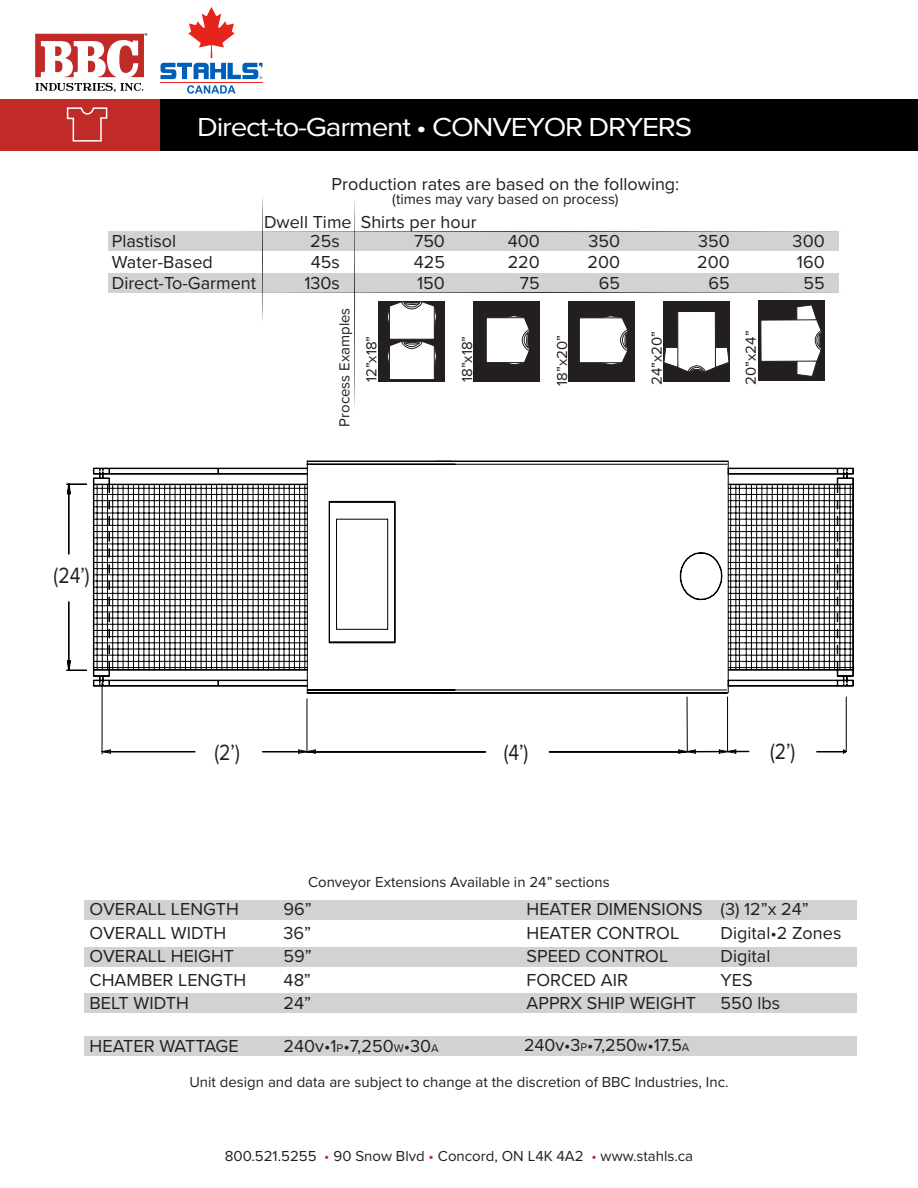
<style>
.page{position:relative;width:918px;height:1188px;background:#fff}
.page>*{position:absolute;margin:0;border:0;box-sizing:border-box;transform-origin:0 0}
.t1{font:27px "Proxima Nova";letter-spacing:-.04em;color:#fff;scale:1.1 1}
.t2{font:22.95px "Proxima Nova";color:#231f20;scale:.84 1}
.t3{font:18px/23.5px "Proxima Nova";color:#231f20}
.t4{font:15px "Proxima Nova";color:#231f20}
.s1{font-size:11.55px}
.s2{color:#c02b27}
</style>
<div class="page">
<svg style="left:101px;top:694px;width:746px;height:61px"></svg>
<svg style="left:93px;top:460px;width:761px;height:234px"></svg>
<svg style="left:328px;top:501px;width:68px;height:143px"></svg>
<div style="left:336px;top:519px;width:52px;height:111px;border:1px solid #000"></div>
<svg style="left:66px;top:601px;width:21px;height:70px"></svg>
<svg style="left:66px;top:483px;width:21px;height:72px"></svg>
<div style="left:84px;top:900px;width:772px;height:19px;background:#d1d2d4"></div>
<div style="left:84px;top:947px;width:772px;height:19px;background:#d1d2d4"></div>
<div style="left:84px;top:993px;width:772px;height:19px;background:#d1d2d4"></div>
<div style="left:84px;top:1036px;width:772px;height:19px;background:#d1d2d4"></div>
<div style="left:0;top:99px;width:918px;height:52px;background:#c02b27"></div>
<div style="left:160px;top:99px;width:758px;height:52px;background:#000"></div>
<svg style="left:66px;top:107px;width:42px;height:35px"></svg>
<svg style="left:35px;top:83px;width:108px;height:9px"></svg>
<svg style="left:35px;top:33px;width:112px;height:44px"></svg>
<div style="left:108px;top:232px;width:731px;height:19px;background:#d1d2d4"></div>
<div style="left:108px;top:274px;width:731px;height:19px;background:#d1d2d4"></div>
<svg style="left:243px;top:196px;width:596px;height:213px"></svg>
<svg style="left:187px;top:85px;width:49px;height:9px"></svg>
<svg style="left:160px;top:7px;width:103px;height:72px"></svg>
<hr style="left:160px;top:82px;width:103px;height:1px;background:#e72419">
<h1 class="t1" style="left:197px;top:107px;width:452px">Direct-to-Garment • CONVEYOR DRYERS</h1>
<p class="t3" style="left:332px;top:171px;width:349px">Production rates are based on the following:</p>
<p class="t4" style="left:392px;top:188px;width:228px">(times may vary based on process)</p>
<p class="t3" style="left:264px;top:210px;width:214px">Dwell Time Shirts per hour</p>
<p class="t3" style="left:112px;top:228px;width:66px">Plastisol</p>
<p class="t3" style="left:414px;top:228px;width:32px">750</p>
<p class="t3" style="left:508px;top:228px;width:34px">400</p>
<p class="t3" style="left:589px;top:228px;width:33px">350</p>
<p class="t3" style="left:698px;top:228px;width:33px">350</p>
<p class="t3" style="left:793px;top:228px;width:34px">300</p>
<p class="t3" style="left:112px;top:249px;width:103px">Water-Based</p>
<p class="t3" style="left:414px;top:249px;width:33px">425</p>
<p class="t3" style="left:508px;top:249px;width:34px">220</p>
<p class="t3" style="left:588px;top:249px;width:34px">200</p>
<p class="t3" style="left:697px;top:249px;width:34px">200</p>
<p class="t3" style="left:797px;top:249px;width:29px">160</p>
<p class="t3" style="left:112px;top:270px;width:146px">Direct-To-Garment</p>
<p class="t3" style="left:417px;top:270px;width:29px">150</p>
<p class="t3" style="left:520px;top:270px;width:21px">75</p>
<p class="t3" style="left:599px;top:270px;width:23px">65</p>
<p class="t3" style="left:708px;top:270px;width:23px">65</p>
<p class="t3" style="left:803px;top:270px;width:23px">55</p>
<p class="t3" style="left:304px;top:230px;width:37px;line-height:21px;text-align:center">25s<br>45s<br>130s</p>
<p class="t2" style="left:54px;top:558px;width:44px">(24’)</p>
<p class="t4" style="left:333px;top:427px;width:121px;rotate:-90deg">Process Examples</p>
<p class="t4" style="left:360px;top:382px;width:48px;rotate:-90deg">12”x18”</p>
<p class="t4" style="left:456px;top:382px;width:48px;rotate:-90deg">18”x18”</p>
<p class="t4" style="left:551px;top:386px;width:52px;rotate:-90deg">18”x20”</p>
<p class="t4" style="left:646px;top:385px;width:56px;rotate:-90deg">24”x20”</p>
<p class="t4" style="left:740px;top:385px;width:56px;rotate:-90deg">20”x24”</p>
<p class="t2" style="left:215px;top:735px;width:32px">(2’)</p>
<p class="t2" style="left:504px;top:735px;width:31px">(4’)</p>
<p class="t2" style="left:770px;top:734px;width:32px">(2’)</p>
<p class="t4" style="left:308px;top:870px;width:303px">Conveyor Extensions Available in 24” sections</p>
<p class="t3" style="left:90px;top:897px;width:158px">OVERALL LENGTH<br>OVERALL WIDTH<br>OVERALL HEIGHT<br>CHAMBER LENGTH<br>BELT WIDTH</p>
<p class="t3" style="left:90px;top:1033px;width:151px">HEATER WATTAGE</p>
<p class="t3" style="left:284px;top:897px;width:30px;text-align:justify">96” 36” 59” 48” 24”</p>
<p class="t3" style="left:527px;top:897px;width:178px">HEATER DIMENSIONS<br>HEATER CONTROL<br>SPEED CONTROL</p>
<p class="t3" style="left:527px;top:991px;width:171px">APPRX SHIP WEIGHT</p>
<p class="t3" style="left:527px;top:967px;width:103px">FORCED AIR</p>
<p class="t3" style="left:284px;top:1033px;width:157px">240v•1<span class="s1">P</span>•7,250<span class="s1">W</span>•30<span class="s1">A</span></p>
<p class="t3" style="left:524px;top:1033px;width:167px">240v•3<span class="s1">P</span>•7,250<span class="s1">W</span>•17.5<span class="s1">A</span></p>
<p class="t3" style="left:721px;top:897px;width:122px">(3) 12”x 24”<br>Digital•2 Zones<br>Digital</p>
<p class="t3" style="left:721px;top:991px;width:61px">550 lbs</p>
<p class="t3" style="left:721px;top:967px;width:34px">YES</p>
<p class="t4" style="left:189px;top:1070px;width:541px">Unit design and data are subject to change at the discretion of BBC Industries, Inc.</p>
<p class="t4" style="left:225px;top:1145px;width:470px">800.521.5255 <span class="s2">•</span> 90 Snow Blvd <span class="s2">•</span> Concord, ON L4K 4A2 <span class="s2">•</span> www.stahls.ca</p>
</div>
